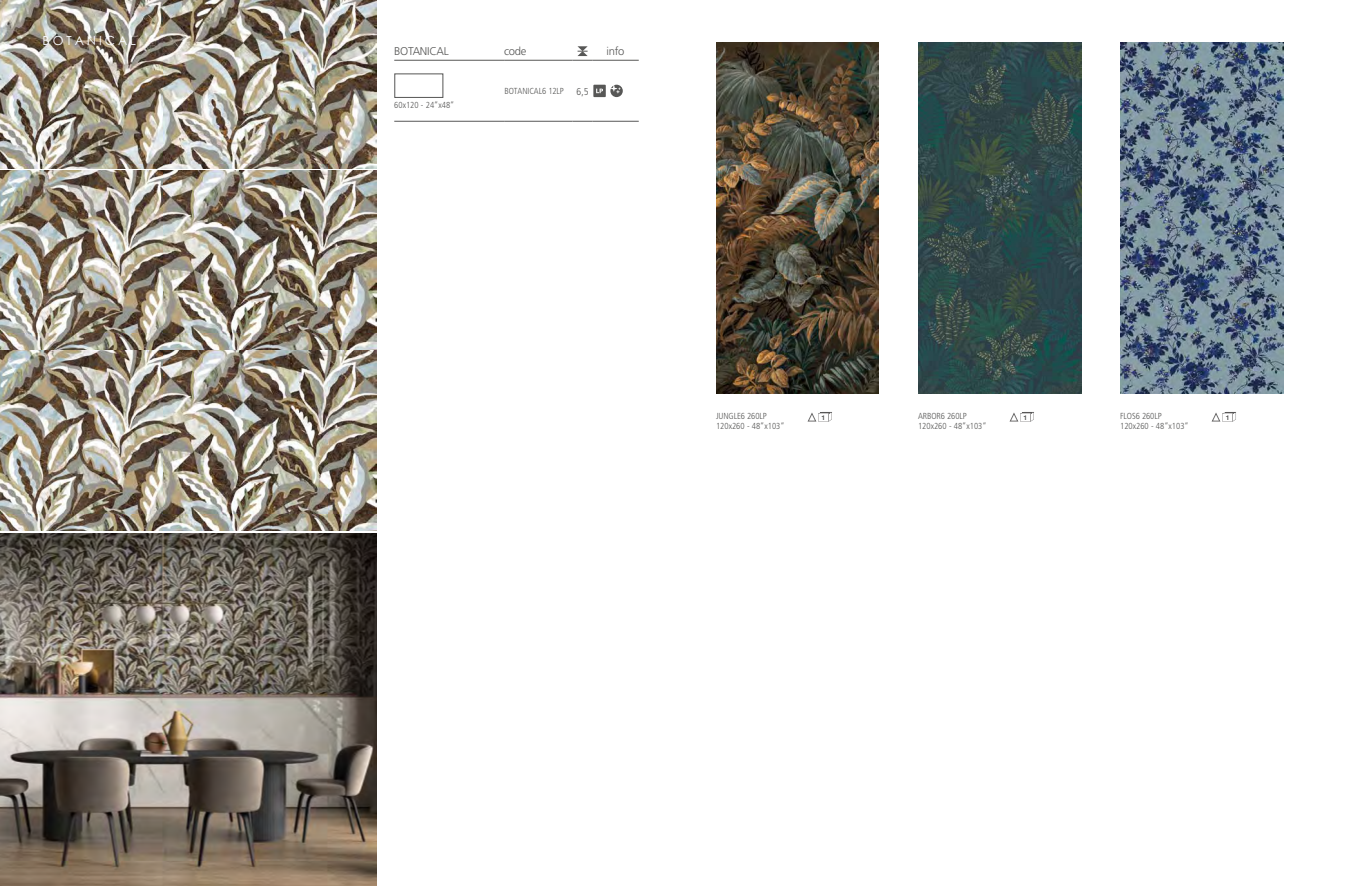
<style>
.page{position:relative;width:1347px;height:886px;background:#fff}
.page>*{position:absolute;margin:0;border:0;box-sizing:border-box;transform-origin:0 0}
.t1{font:12.5px "Century Gothic Pro";letter-spacing:.235em;color:#fafcff}
.t2{font:300 11.25px "Frutiger LT Std";letter-spacing:-.025em;color:#575756}
.t3{font:300 condensed 10px "Frutiger LT Std";color:#575756}
.t4{font:300 condensed 8.75px/10.1px "Frutiger LT Std";letter-spacing:-.01em;color:#575756}
.t5{font:700 6.62px "Helvetica Neue LT Std";color:#575756}
</style>
<div class="page">
<img style="left:716px;top:42px;width:163px;height:352px">
<svg style="left:807px;top:412px;width:25px;height:10px"></svg>
<img style="left:1120px;top:42px;width:163px;height:352px">
<img style="left:918px;top:42px;width:163px;height:352px">
<svg style="left:1009px;top:412px;width:25px;height:10px"></svg>
<svg style="left:1211px;top:412px;width:25px;height:10px"></svg>
<img style="left:0;top:0;width:376px;height:349px">
<img style="left:0;top:351px;width:376px;height:179px">
<hr style="left:394px;top:60px;width:110px;height:1px;background:#575756">
<hr style="left:394px;top:121px;width:110px;height:1px;background:#575756">
<hr style="left:504px;top:60px;width:68px;height:1px;background:#575756">
<hr style="left:504px;top:121px;width:68px;height:1px;background:#575756">
<hr style="left:592px;top:60px;width:47px;height:1px;background:#575756">
<svg style="left:572px;top:121px;width:20px;height:1px"></svg>
<hr style="left:592px;top:121px;width:47px;height:1px;background:#575756">
<svg style="left:572px;top:46px;width:20px;height:15px"></svg>
<svg style="left:394px;top:73px;width:50px;height:25px"></svg>
<img style="left:0;top:533px;width:376px;height:353px">
<svg style="left:593px;top:85px;width:30px;height:12px"></svg>
<h1 class="t1" style="left:43px;top:34px;width:95px">BOTANICAL</h1>
<p class="t2" style="left:394px;top:45px;width:56px">BOTANICAL</p>
<p class="t2" style="left:504px;top:45px;width:24px">code</p>
<p class="t2" style="left:606px;top:45px;width:19px">info</p>
<p class="t4" style="left:394px;top:100px;width:62px">60x120 - 24”x48”</p>
<p class="t4" style="left:504px;top:86px;width:61px">BOTANICAL6 12LP</p>
<p class="t3" style="left:576px;top:85px;width:14px">6,5</p>
<p class="t4" style="left:716px;top:411px;width:70px">JUNGLE6 260LP<br>120x260 - 48”x103”</p>
<p class="t5" style="left:821px;top:413px;width:5px">1</p>
<p class="t4" style="left:918px;top:411px;width:70px">ARBOR6 260LP<br>120x260 - 48”x103”</p>
<p class="t5" style="left:1023px;top:413px;width:5px">1</p>
<p class="t4" style="left:1120px;top:411px;width:70px">FLOS6 260LP<br>120x260 - 48”x103”</p>
<p class="t5" style="left:1225px;top:413px;width:5px">1</p>
</div>
